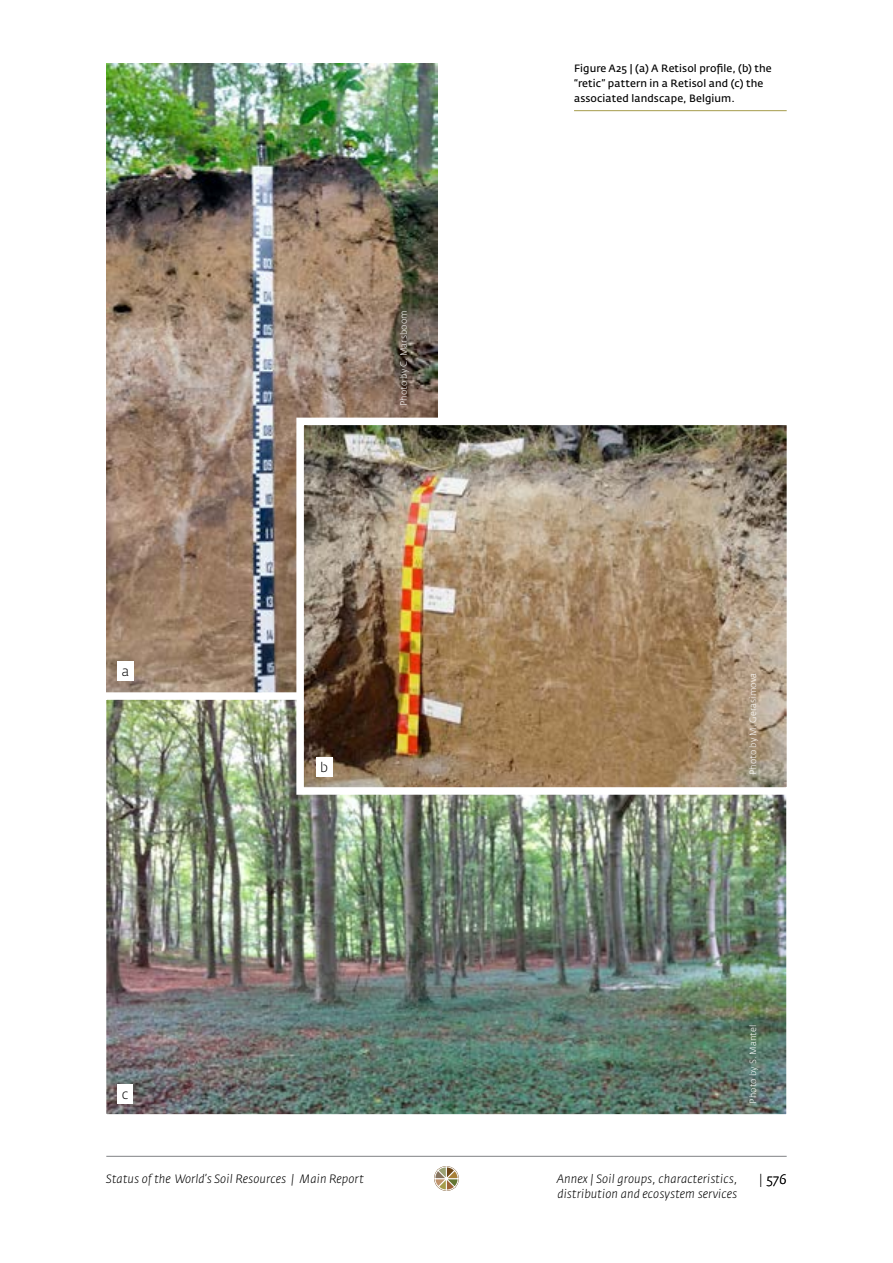
<style>
.page{position:relative;width:893px;height:1263px;background:#fff}
.page>*{position:absolute;margin:0;border:0;box-sizing:border-box;transform-origin:0 0}
.t1{font:italic 300 13.5px "Fedra Sans Std";color:#000}
.Text_Normal{font:300 13.5px "Fedra Sans Std";color:#000}
.t2{font:italic 300 12px "Fedra Sans Std";letter-spacing:.01em;color:#000}
.Caption_Image{font:10.5px/15px "Fedra Sans Std";letter-spacing:.01em;color:#000}
.Text_Normal-2{font:300 9px "Fedra Sans Std";letter-spacing:.01em;color:#fff}
.s1{font-style:normal}
</style>
<div class="page">
<hr style="left:106px;top:1156px;width:681px;height:1px;background:#808285">
<svg style="left:434px;top:1166px;width:25px;height:25px"></svg>
<img style="left:106px;top:64px;width:331px;height:624px">
<img style="left:106px;top:688px;width:681px;height:427px">
<img style="left:293px;top:414px;width:494px;height:384px">
<hr style="left:574px;top:110px;width:213px;height:1px;background:#a59c4b">
<div style="left:117px;top:661px;width:17px;height:19px;background:#fff"></div>
<div style="left:316px;top:757px;width:16px;height:19px;background:#fff"></div>
<div style="left:117px;top:1084px;width:16px;height:19px;background:#fff"></div>
<p class="Text_Normal" style="left:122px;top:663px;width:9px">a</p>
<p class="Text_Normal" style="left:122px;top:1086px;width:8px">c</p>
<p class="Text_Normal-2" style="left:398px;top:406px;width:97px;rotate:-90deg">Photo by C. Marsboom</p>
<p class="Text_Normal" style="left:320px;top:759px;width:9px">b</p>
<p class="Caption_Image" style="left:574px;top:61px;width:199px">Figure A25 | (a) A Retisol profile, (b) the “retic” pattern in a Retisol and (c) the associated landscape, Belgium.</p>
<p class="Text_Normal-2" style="left:747px;top:775px;width:104px;rotate:-90deg">Photo by M. Gerasimova</p>
<p class="Text_Normal-2" style="left:747px;top:1103px;width:80px;rotate:-90deg">Photo by S. Mantel</p>
<p class="t2" style="left:106px;top:1172px;width:259px">Status of the World’s Soil Resources | Main Report</p>
<p class="t2" style="left:557px;top:1172px;width:182px">Annex | Soil groups, characteristics,</p>
<p class="t1" style="left:759px;top:1171px;width:29px"><span class="s1">|</span> 576</p>
<p class="t2" style="left:557px;top:1187px;width:181px">distribution and ecosystem services</p>
</div>
